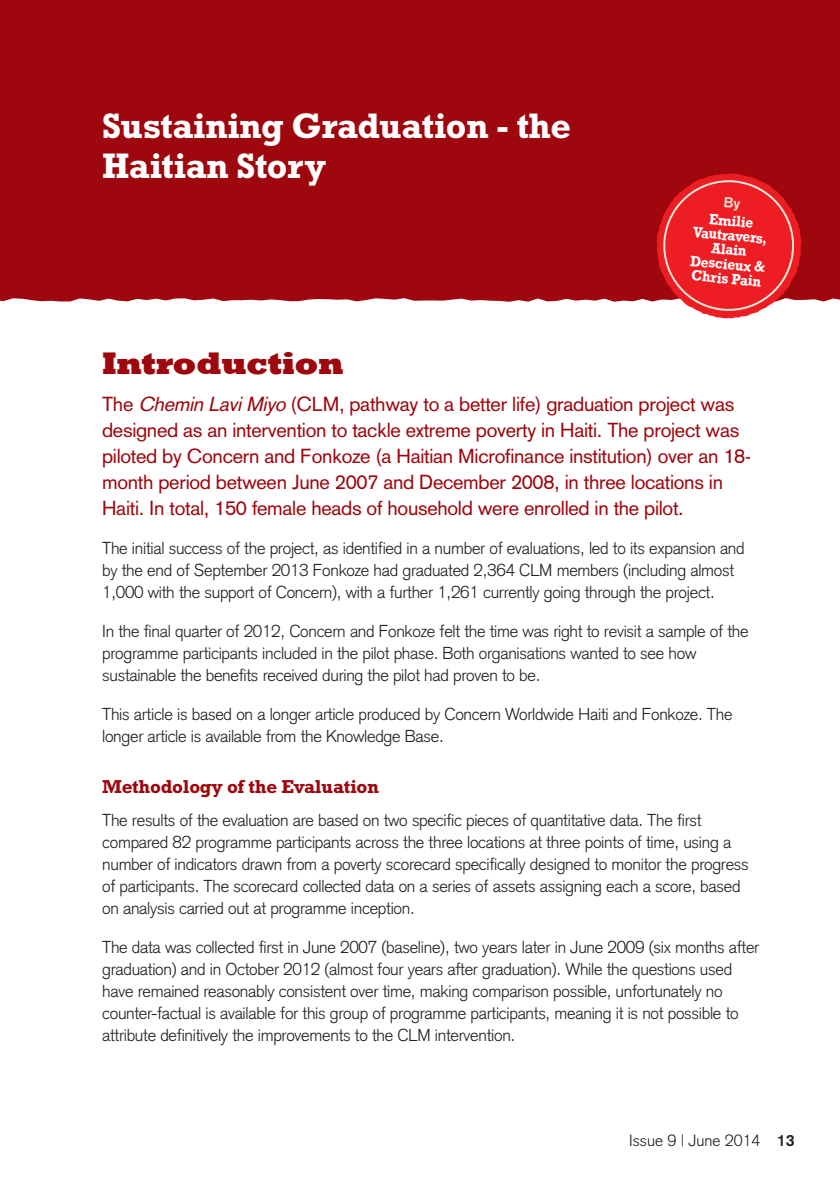
<style>
.page{position:relative;width:840px;height:1191px;background:#fff}
.page>*{position:absolute;margin:0;border:0;box-sizing:border-box;transform-origin:0 0}
.t1{font:700 36px/40px "Rockwell";letter-spacing:-.015em;color:#fff}
.t2{font:800 32px "Rockwell";letter-spacing:-.015em;color:#9d070d}
.t3{font:20px/26px "Akzidenz Grotesk";letter-spacing:-.015em;color:#9d070d}
.t4{font:700 19px "Rockwell";letter-spacing:-.015em;color:#9d070d}
.t5{font:300 17px/22px "Akzidenz Grotesk";letter-spacing:-.015em;color:#231f20}
.t6{font:300 16px "Akzidenz Grotesk";color:#231f20}
.t7{font:700 15.2px/14.4px "Rockwell";color:#fff;text-align:center;scale:.9 1}
.s1{font-style:italic}
.s2{font-weight:700}
</style>
<div class="page">
<div style="left:0;top:0;width:839px;height:302px;background:#9d070d"></div>
<svg style="left:656px;top:173px;width:145px;height:145px;background:#e23035"></svg>
<h1 class="t1" style="left:102px;top:109px;width:470px">Sustaining Graduation - the<br>Haitian Story</h1>
<p class="t7" style="left:694px;top:212px;width:85px;rotate:5deg">Emilie<br>Vautravers,<br>Alain<br>Descieux &amp;<br>Chris Pain</p>
<h2 class="t2" style="left:102px;top:343px;width:243px">Introduction</h2>
<p class="t3" style="left:102px;top:393px;width:650px">The <span class="s1">CheminLaviMiyo</span>(CLM, pathway to a better life) graduation project was designed as an intervention to tackle extreme poverty in Haiti. The project was piloted by Concern and Fonkoze (a Haitian Microfinance institution) over an 18- month period between June 2007 and December 2008, in three locations in Haiti. In total, 150 female heads of household were enrolled in the pilot.</p>
<p class="t5" style="left:102px;top:539px;width:643px">The initial success of the project, as identified in a number of evaluations, led to its expansion and by the end of September 2013 Fonkoze had graduated 2,364 CLM members (including almost<br>1,000 with the support of Concern), with a further 1,261 currently going through the project.</p>
<p class="t5" style="left:102px;top:622px;width:647px">In the final quarter of 2012, Concern and Fonkoze felt the time was right to revisit a sample of the programme participants included in the pilot phase. Both organisations wanted to see how sustainable the benefits received during the pilot had proven to be.</p>
<p class="t5" style="left:102px;top:705px;width:631px">This article is based on a longer article produced by Concern Worldwide Haiti and Fonkoze. The longer article is available from the Knowledge Base.</p>
<p class="t4" style="left:102px;top:779px;width:278px">Methodology of the Evaluation</p>
<p class="t5" style="left:102px;top:811px;width:647px">The results of the evaluation are based on two specific pieces of quantitative data. The first compared 82 programme participants across the three locations at three points of time, using a number of indicators drawn from a poverty scorecard specifically designed to monitor the progress of participants. The scorecard collected data on a series of assets assigning each a score, based on analysis carried out at programme inception.</p>
<p class="t5" style="left:102px;top:938px;width:658px">The data was collected first in June 2007 (baseline), two years later in June 2009 (six months after graduation) and in October 2012 (almost four years after graduation). While the questions used have remained reasonably consistent over time, making comparison possible, unfortunately no counter-factual is available for this group of programme participants, meaning it is not possible to attribute definitively the improvements to the CLM intervention.</p>
<p class="t6" style="left:629px;top:1134px;width:167px">Issue 9 | June 2014 <span class="s2">13</span></p>
</div>
